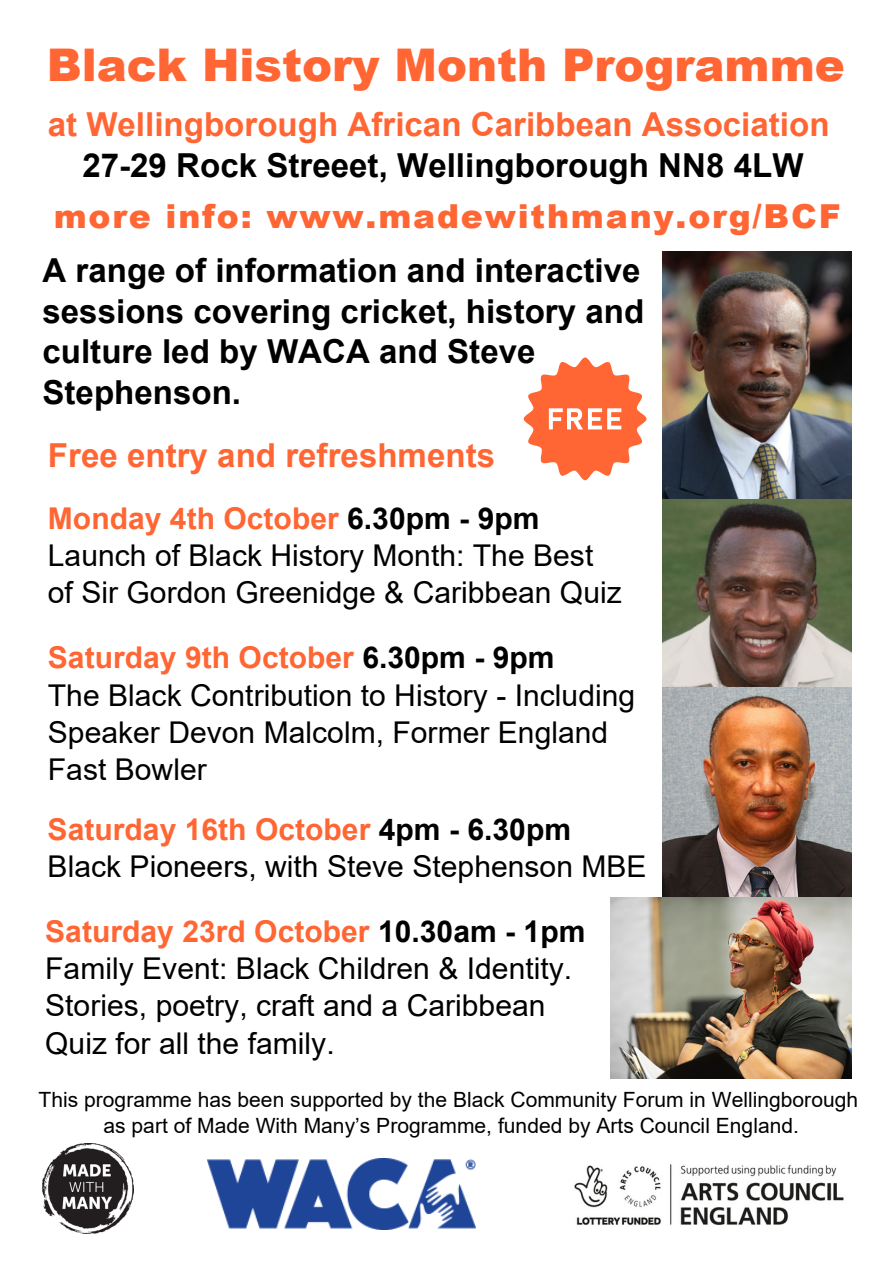
<style>
.page{position:relative;width:894px;height:1264px;background:#fff}
.page>*{position:absolute;margin:0;border:0;box-sizing:border-box;transform-origin:0 0}
.t1{font:900 45px "Arial";color:#f63}
.t2{font:700 33px/40.5px "Arial";color:#000}
.t3{font:700 33px "Arial";color:#f63}
.t4{font:900 33px "Arial";letter-spacing:.055em;color:#f63}
.t5{font:30px/37.2px "Arial";color:#000}
.t6{font:700 30px "Arial";color:#f63}
.t7{font:21px "Arial";color:#000}
.s1{color:#000}
</style>
<div class="page">
<img style="left:662px;top:251px;width:189px;height:646px">
<img style="left:610px;top:897px;width:241px;height:181px">
<img style="left:42px;top:1143px;width:92px;height:90px">
<svg style="left:523px;top:357px;width:123px;height:123px"></svg>
<img style="left:574px;top:1164px;width:270px;height:61px">
<img style="left:207px;top:1158px;width:268px;height:71px">
<p class="t1" style="left:47px;top:31px;width:799px">Black History Month Programme</p>
<p class="t3" style="left:48px;top:106px;width:783px">at Wellingborough African Caribbean Association</p>
<p class="t2" style="left:82px;top:145px;width:722px">27-29 Rock Streeet, Wellingborough NN8 4LW</p>
<p class="t4" style="left:54px;top:191px;width:788px">more info: www.madewithmany.org/BCF</p>
<p class="t2" style="left:42px;top:250px;width:603px">A range of information and interactive sessions covering cricket, history and culture led by WACA and Steve<br>Stephenson.</p>
<p class="t3" style="left:48px;top:437px;width:448px">Free entry and refreshments</p>
<p class="t6" style="left:48px;top:502px;width:493px">Monday 4th October <span class="s1">6.30pm - 9pm</span></p>
<p class="t5" style="left:48px;top:537px;width:546px">Launch of Black History Month: The Best</p>
<p class="t5" style="left:48px;top:574px;width:575px">of Sir Gordon Greenidge &amp; Caribbean Quiz</p>
<p class="t6" style="left:48px;top:641px;width:508px">Saturday 9th October <span class="s1">6.30pm - 9pm</span></p>
<p class="t5" style="left:48px;top:676px;width:588px">The Black Contribution to History - Including<br>Speaker Devon Malcolm, Former England<br>Fast Bowler</p>
<p class="t6" style="left:48px;top:812px;width:525px">Saturday 16th October <span class="s1">4pm - 6.30pm</span></p>
<p class="t5" style="left:48px;top:847px;width:600px">Black Pioneers, with Steve Stephenson MBE</p>
<p class="t6" style="left:45px;top:914px;width:541px">Saturday 23rd October <span class="s1">10.30am - 1pm</span></p>
<p class="t5" style="left:45px;top:950px;width:528px">Family Event: Black Children &amp; Identity.<br>Stories, poetry, craft and a Caribbean<br>Quiz for all the family.</p>
<p class="t7" style="left:39px;top:1087px;width:820px">This programme has been supported by the Black Community Forum in Wellingborough</p>
<p class="t7" style="left:103px;top:1113px;width:696px">as part of Made With Many’s Programme, funded by Arts Council England.</p>
</div>
